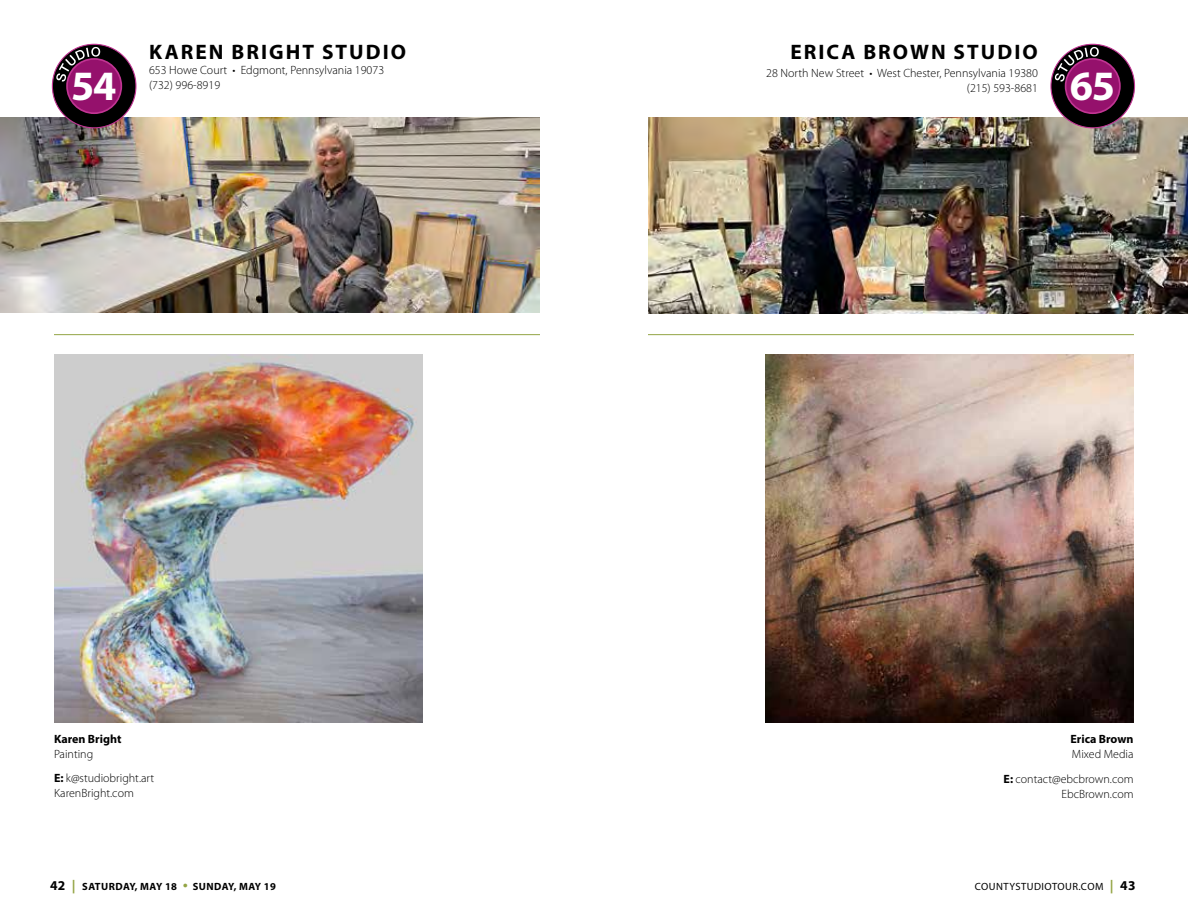
<style>
.page{position:relative;width:1188px;height:918px;background:#fff}
.page>*{position:absolute;margin:0;border:0;box-sizing:border-box;transform-origin:0 0}
.t1{font:700 42px "Myriad Pro";color:#fff}
.t2{font:700 21px "Myriad Pro";letter-spacing:.095em;color:#000}
.t3{font:300 12px/15px "Myriad Pro";color:#000;text-align:right}
.t4{font:700 12px "Myriad Pro";color:#000}
.t5{font:700 10.5px "Myriad Pro";letter-spacing:.035em;color:#000}
.t6{font:10.5px "Myriad Pro";letter-spacing:.045em;color:#000}
.s1{font-weight:700}
.s2{font-size:13.5px}
.s3{font-size:13.5px;color:#93a444}
.s4{font-weight:300;font-size:21px;color:#93a444}
.s5{font-weight:700;font-size:13.5px;color:#93a444}
.s6{font-weight:700;font-size:13.5px}
</style>
<div class="page">
<img style="left:765px;top:354px;width:368px;height:369px">
<img style="left:648px;top:118px;width:540px;height:195px">
<hr style="left:648px;top:334px;width:486px;height:1px;background:#93a444">
<div style="left:1051px;top:44px;width:84px;height:84px;background:#000;border-radius:50%"></div>
<div style="left:1066px;top:59px;width:54px;height:54px;background:#95116c;border-radius:50%"></div>
<div style="left:1065px;top:58px;width:56px;height:56px;border:2px solid #c13593;border-radius:50%"></div>
<svg style="left:1055px;top:47px;width:44px;height:35px"></svg>
<img style="left:0;top:117px;width:540px;height:196px">
<img style="left:54px;top:354px;width:368px;height:369px">
<hr style="left:54px;top:334px;width:486px;height:1px;background:#93a444">
<div style="left:52px;top:44px;width:84px;height:84px;background:#000;border-radius:50%"></div>
<div style="left:67px;top:59px;width:54px;height:54px;background:#95116c;border-radius:50%"></div>
<div style="left:66px;top:58px;width:56px;height:56px;border:2px solid #c13593;border-radius:50%"></div>
<svg style="left:56px;top:47px;width:44px;height:35px"></svg>
<h1 class="t1" style="left:71px;top:58px;width:47px">54</h1>
<h2 class="t2" style="left:149px;top:38px;width:258px">KAREN BRIGHT STUDIO</h2>
<p class="t3" style="left:149px;top:63px;width:237px;text-align:left">653 Howe Court • Edgmont, Pennsylvania 19073 (732) 996-8919</p>
<h2 class="t2" style="left:790px;top:38px;width:249px">ERICA BROWN STUDIO</h2>
<p class="t3" style="left:766px;top:66px;width:273px">28 North New Street • West Chester, Pennsylvania 19380 (215) 593-8681</p>
<h1 class="t1" style="left:1070px;top:58px;width:47px">65</h1>
<p class="t4" style="left:54px;top:731px;width:69px">Karen Bright</p>
<p class="t3" style="left:54px;top:741px;width:102px;line-height:24.8px;text-align:left">Painting<br><span class="s1">E:</span> k@studiobright.art</p>
<p class="t3" style="left:54px;top:786px;width:81px">KarenBright.com</p>
<p class="t4" style="left:1070px;top:731px;width:65px">Erica Brown</p>
<p class="t3" style="left:1004px;top:742px;width:131px;line-height:24.8px">Mixed Media<br><span class="s1">E:</span> contact@ebcbrown.com</p>
<p class="t3" style="left:1061px;top:786px;width:74px">EbcBrown.com</p>
<p class="t5" style="left:50px;top:879px;width:227px"><span class="s2">42</span> <span class="s3">|</span> SATURDAY, MAY 18 <span class="s4">•</span> SUNDAY, MAY 19</p>
<p class="t6" style="left:975px;top:880px;width:162px">COUNTYSTUDIOTOUR.COM <span class="s5">|</span> <span class="s6">43</span></p>
</div>
